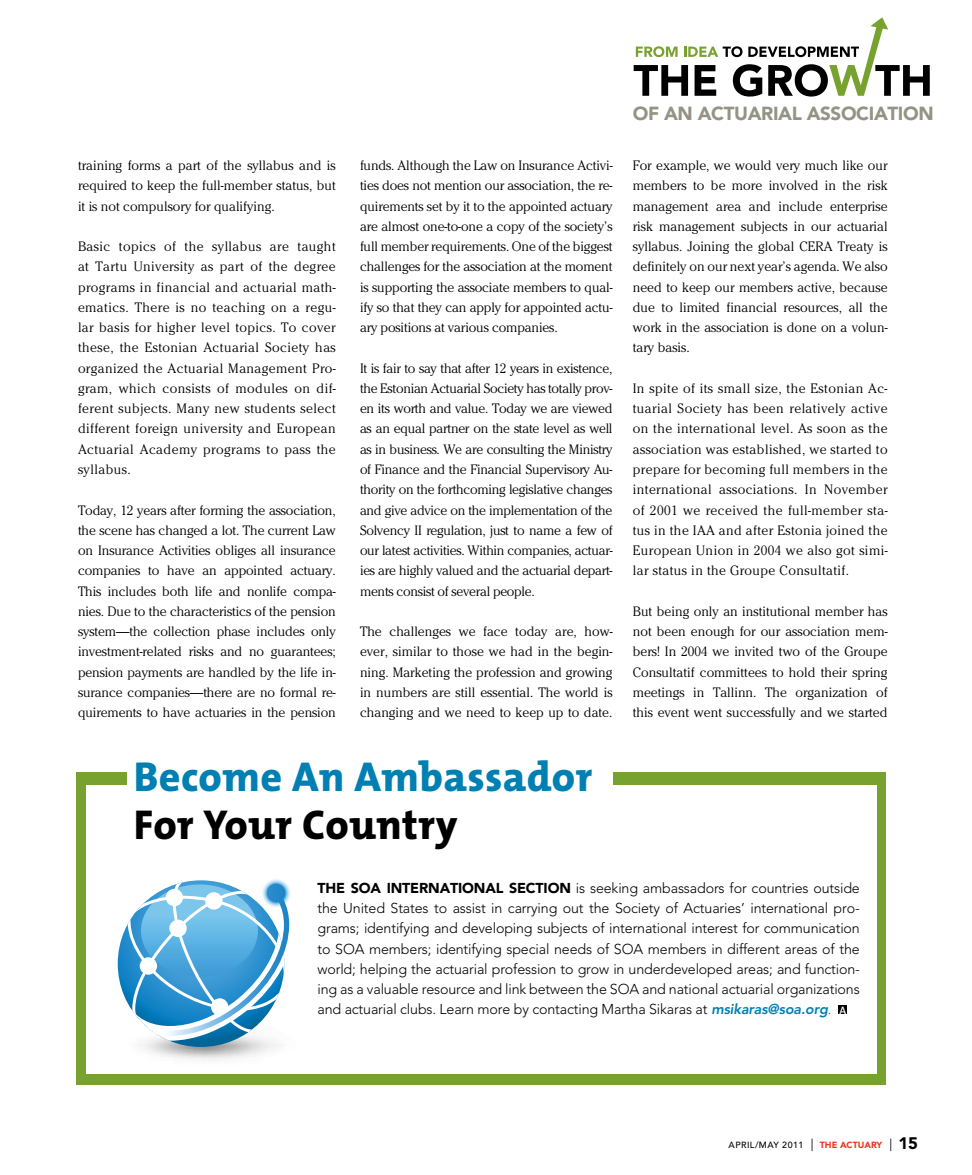
<style>
.page{position:relative;width:972px;height:1175px;background:#fff}
.page>*{position:absolute;margin:0;border:0;box-sizing:border-box;transform-origin:0 0}
.t1{font:800 42px "The Mix B8";letter-spacing:.01em;color:#0080b2}
.t2{font:800 42px "The Mix B8";letter-spacing:.01em;color:#000}
.t3{font:900 18.75px "Avenir";color:#959484}
.t4{font:300 14.25px/20.2px "Avenir";letter-spacing:-.01em;color:#000;text-align:justify}
.t5{font:900 14.25px "Avenir";color:#000}
.t6{font:300 13.5px/20.2px "Cheltenham Std";color:#000;text-align:justify}
.t7{font:500 8.85px "Avenir";letter-spacing:.05em;color:#000}
.s1{font-weight:900}
.s2{font-weight:800;font-style:italic;color:#0080b2}
.s3{color:#0080b2}
.s4{font-family:"The Mix B6";font-weight:600;font-size:10.8px;color:#fff}
.s5{font-weight:400;font-size:12.6px}
.s6{font-weight:900;color:#ee3524}
.s7{font-weight:900;font-size:16.65px}
</style>
<div class="page">
<div style="left:76px;top:772px;width:810px;height:312px;background:#78a22f"></div>
<div style="left:86px;top:785px;width:791px;height:288px;background:#fff"></div>
<div style="left:127px;top:749px;width:486px;height:58px;background:#fff"></div>
<div style="left:839px;top:1005px;width:8px;height:9px;background:#000"></div>
<svg style="left:260px;top:876px;width:32px;height:33px"></svg>
<svg style="left:119px;top:882px;width:173px;height:177px"></svg>
<svg style="left:634px;top:17px;width:296px;height:80px"></svg>
<p class="t6" style="left:78px;top:155px;width:259px">training forms a part of the syllabus and is required to keep the full-member status, but it is not compulsory for qualifying.</p>
<p class="t6" style="left:78px;top:236px;width:259px">Basic topics of the syllabus are taught at Tartu University as part of the degree programs in financial and actuarial math&shy;ematics. There is no teaching on a regu&shy;lar basis for higher level topics. To cover these, the Estonian Actuarial Society has organized the Actuarial Management Pro&shy;gram, which consists of modules on dif&shy;ferent subjects. Many new students select different foreign university and European Actuarial Academy programs to pass the syllabus.</p>
<p class="t6" style="left:78px;top:499px;width:259px">Today, 12 years after forming the association, the scene has changed a lot. The current Law on Insurance Activities obliges all insurance companies to have an appointed actuary.<br>This includes both life and nonlife compa&shy;nies. Due to the characteristics of the pension system—the collection phase includes only investment-related risks and no guarantees; pension payments are handled by the life in&shy;surance companies—there are no formal re&shy;quirements to have actuaries in the pension</p>
<p class="t6" style="left:360px;top:155px;width:254px">funds. Although the Law on Insurance Activi&shy;ties does not mention our association, the re&shy;quirements set by it to the appointed actuary are almost one-to-one a copy of the society’s full member requirements. One of the biggest challenges for the association at the moment is supporting the associate members to qual&shy;ify so that they can apply for appointed actu&shy;ary positions at various companies.</p>
<p class="t6" style="left:360px;top:358px;width:254px">It is fair to say that after 12 years in existence, the Estonian Actuarial Society has totally prov&shy;en its worth and value. Today we are viewed as an equal partner on the state level as well as in business. We are consulting the Ministry of Finance and the Financial Supervisory Au&shy;thority on the forthcoming legislative changes and give advice on the implementation of the Solvency II regulation, just to name a few of our latest activities. Within companies, actuar&shy;ies are highly valued and the actuarial depart&shy;ments consist of several people.</p>
<p class="t6" style="left:360px;top:621px;width:254px">The challenges we face today are, how&shy;ever, similar to those we had in the begin&shy;ning. Marketing the profession and growing in numbers are still essential. The world is changing and we need to keep up to date.</p>
<h1 class="t1" style="left:134px;top:755px;width:460px">Become An Ambassador</h1>
<h1 class="t2" style="left:134px;top:803px;width:325px">For Your Country</h1>
<h2 class="t3" style="left:633px;top:102px;width:79px">OF AN ACTUAR</h2>
<h2 class="t3" style="left:773px;top:102px;width:48px">IAL ASSOC</h2>
<h2 class="t3" style="left:869px;top:102px;width:50px">IATION</h2>
<p class="t6" style="left:633px;top:155px;width:256px">For example, we would very much like our members to be more involved in the risk management area and include enterprise risk management subjects in our actuarial syllabus. Joining the global CERA Treaty is definitely on our next year’s agenda. We also need to keep our members active, because due to limited financial resources, all the work in the association is done on a volun&shy;tary basis.</p>
<p class="t6" style="left:633px;top:378px;width:256px">In spite of its small size, the Estonian Ac&shy;tuarial Society has been relatively active on the international level. As soon as the association was established, we started to prepare for becoming full members in the international associations. In November of 2001 we received the full-member sta&shy;tus in the IAA and after Estonia joined the European Union in 2004 we also got simi&shy;lar status in the Groupe Consultatif.</p>
<p class="t6" style="left:633px;top:601px;width:256px">But being only an institutional member has not been enough for our association mem&shy;bers! In 2004 we invited two of the Groupe Consultatif committees to hold their spring meetings in Tallinn. The organization of this event went successfully and we started</p>
<p class="t4" style="left:318px;top:878px;width:544px;text-indent:69px"><span class="s1">INTERNATIONAL SECTION</span> is seeking ambassadors for countries outside the United States to assist in carrying out the Society of Actuaries’ international pro&shy;grams; identifying and developing subjects of international interest for communication to SOA members; identifying special needs of SOA members in different areas of the world; helping the actuarial profession to grow in underdeveloped areas; and function&shy;ing as a valuable resource and link between the SOA and national actuarial organizations and actuarial clubs. Learn more by contacting Martha Sikaras at <span class="s2">msikaras@soa.org</span><span class="s3">.</span> <span class="s4">A</span></p>
<p class="t5" style="left:318px;top:879px;width:45px">THE SOA</p>
<p class="t7" style="left:729px;top:1139px;width:191px">April/May 2011 <span class="s5">|</span> <span class="s6">THE ACTUARY</span> <span class="s5">|</span> <span class="s7">15</span></p>
</div>
